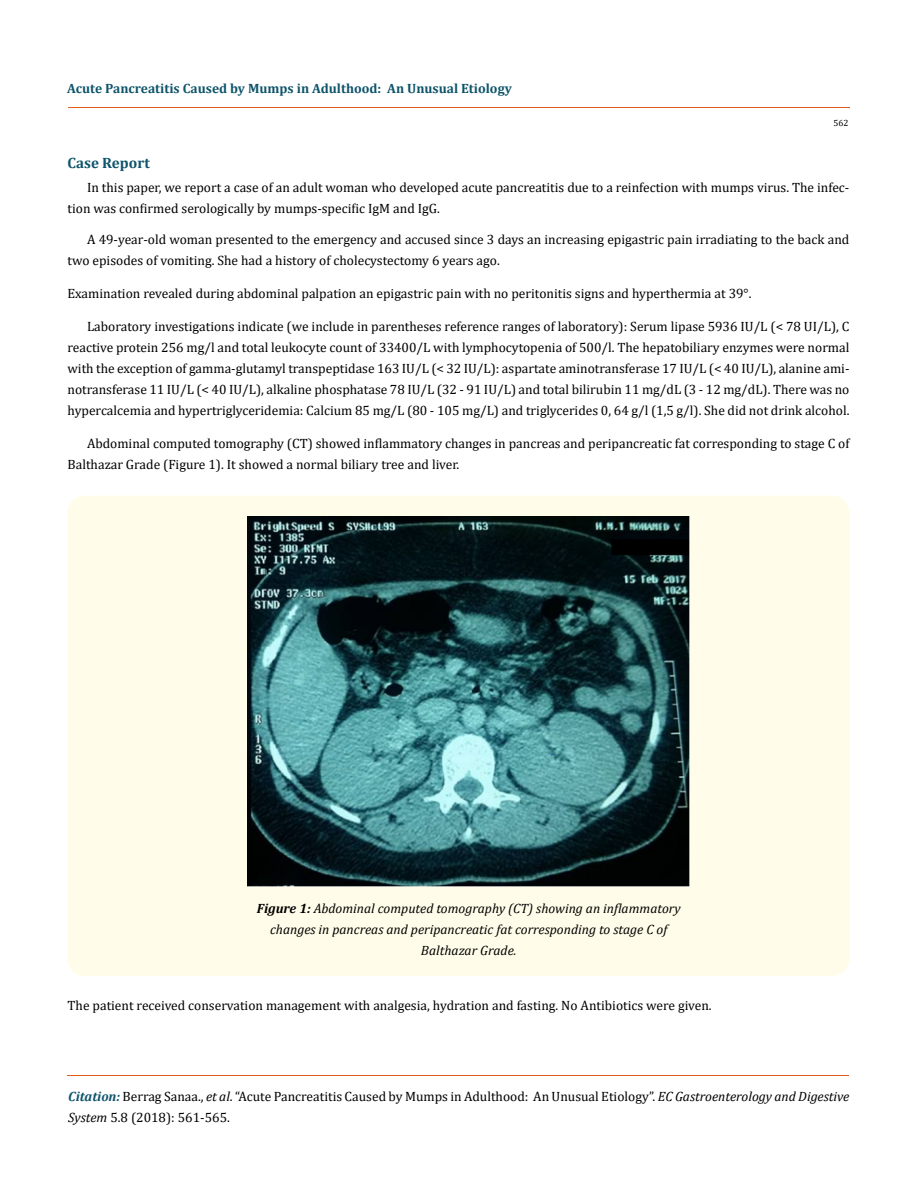
<style>
.page{position:relative;width:917px;height:1190px;background:#fff}
.page>*{position:absolute;margin:0;border:0;box-sizing:border-box;transform-origin:0 0}
.t1{font:700 15px "Cambria";color:#0e546a}
.t2{font:13.5px/21px "Cambria";color:#000}
.t3{font:italic 13.5px/21px "Cambria";color:#000;text-align:center}
.t4{font:700 13.5px "Cambria";color:#0e546a}
.t5{font:9px "Cambria";color:#000}
.s1{font-weight:700}
.s2{font-weight:700;font-style:italic;color:#0e546a}
.s3{font-style:italic}
</style>
<div class="page">
<hr style="left:68px;top:108px;width:781px;height:1px;background:#e05d1a">
<hr style="left:67px;top:1075px;width:782px;height:1px;background:#e05d1a">
<div style="left:68px;top:495px;width:781px;height:481px;background:#fffde9;border-radius:18px"></div>
<img style="left:248px;top:516px;width:442px;height:370px">
<p class="t4" style="left:67px;top:79px;width:446px">Acute Pancreatitis Caused by Mumps in Adulthood: An Unusual Etiology</p>
<p class="t5" style="left:833px;top:118px;width:16px">562</p>
<p class="t1" style="left:68px;top:152px;width:84px">Case Report</p>
<p class="t2" style="left:68px;top:176px;width:783px;text-indent:19px">In this paper, we report a case of an adult woman who developed acute pancreatitis due to a reinfection with mumps virus. The infec&shy;tion was confirmed serologically by mumps-specific IgM and IgG.</p>
<p class="t2" style="left:68px;top:229px;width:783px;text-indent:19px">A 49-year-old woman presented to the emergency and accused since 3 days an increasing epigastric pain irradiating to the back and two episodes of vomiting. She had a history of cholecystectomy 6 years ago.</p>
<p class="t2" style="left:68px;top:283px;width:685px">Examination revealed during abdominal palpation an epigastric pain with no peritonitis signs and hyperthermia at 39°.</p>
<p class="t2" style="left:68px;top:316px;width:783px;text-align:justify;text-indent:19px">Laboratory investigations indicate (we include in parentheses reference ranges of laboratory): Serum lipase 5936 IU/L (&lt; 78 UI/L), C reactive protein 256 mg/l and total leukocyte count of 33400/L with lymphocytopenia of 500/l. The hepatobiliary enzymes were normal with the exception of gamma-glutamyl transpeptidase 163 IU/L (&lt; 32 IU/L): aspartate aminotransferase 17 IU/L (&lt; 40 IU/L), alanine ami&shy;notransferase 11 IU/L (&lt; 40 IU/L), alkaline phosphatase 78 IU/L (32 - 91 IU/L) and total bilirubin 11 mg/dL (3 - 12 mg/dL). There was no hypercalcemia and hypertriglyceridemia: Calcium 85 mg/L (80 - 105 mg/L) and triglycerides 0, 64 g/l (1,5 g/l). She did not drink alcohol.</p>
<p class="t2" style="left:68px;top:433px;width:783px;text-indent:19px">Abdominal computed tomography (CT) showed inflammatory changes in pancreas and peripancreatic fat corresponding to stage C of<br>Balthazar Grade (Figure 1). It showed a normal biliary tree and liver.</p>
<p class="t3" style="left:257px;top:897px;width:425px"><span class="s1">Figure 1:</span> Abdominal computed tomography (CT) showing an inflammatory changes in pancreas and peripancreatic fat corresponding to stage C of<br>Balthazar Grade.</p>
<p class="t2" style="left:67px;top:995px;width:645px">The patient received conservation management with analgesia, hydration and fasting. No Antibiotics were given.</p>
<p class="t2" style="left:68px;top:1085px;width:782px"><span class="s2">Citation:</span> Berrag Sanaa., <span class="s3">et al</span>. “Acute Pancreatitis Caused by Mumps in Adulthood: An Unusual Etiology”. <span class="s3">EC Gastroenterology and Digestive<br>System</span> 5.8 (2018): 561-565.</p>
</div>
